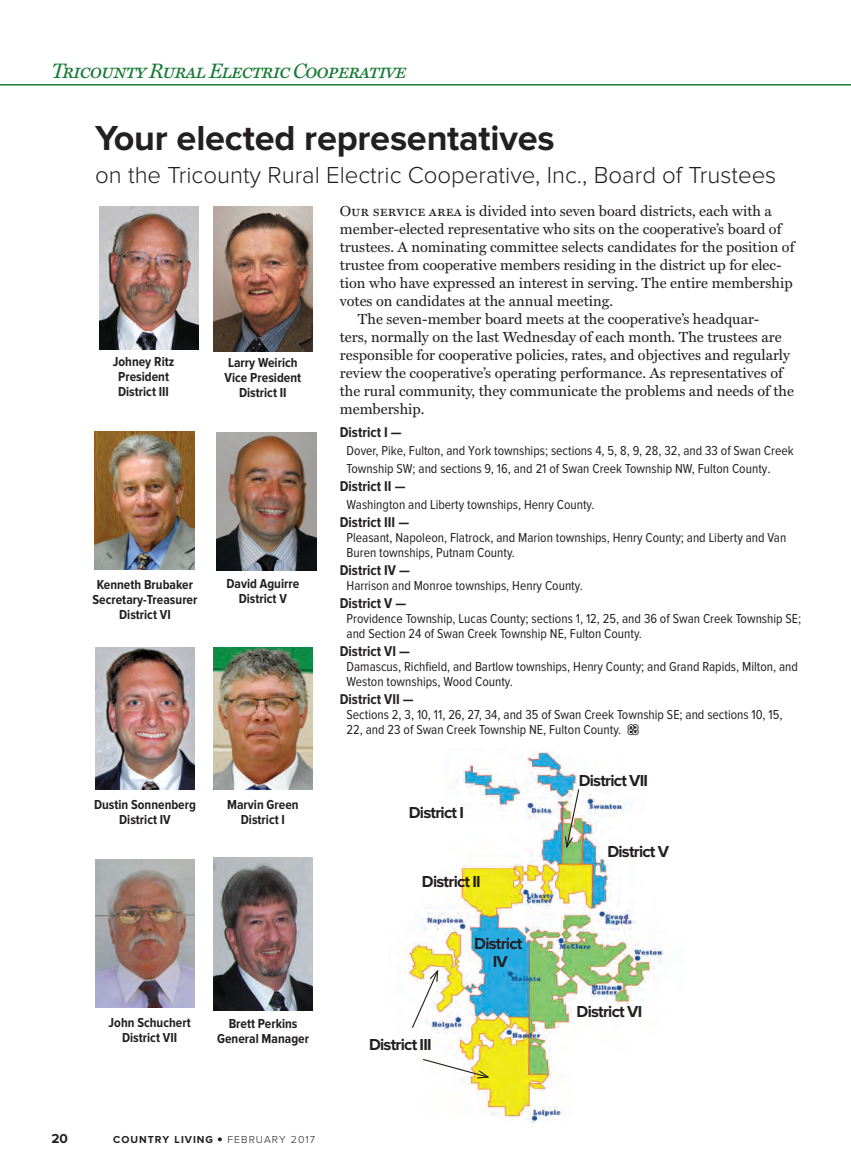
<style>
.page{position:relative;width:851px;height:1175px;background:#fff}
.page>*{position:absolute;margin:0;border:0;box-sizing:border-box;transform-origin:0 0}
.t1{font:700 36px "Proxima Nova";letter-spacing:-.005em;color:#231f20}
.t2{font:300 24px "Proxima Nova";color:#231f20}
.t3{font:21px "Miller Text Italic SC";letter-spacing:-.045em;color:#177b35}
.t4{font:700 16.5px/18px "Proxima Nova";letter-spacing:-.045em;color:#231f20;text-align:center}
.t5{font:14.7px "Miller Text";color:#231f20}
.t6{font:700 14.7px "Proxima Nova Cond";color:#231f20}
.t7{font:13.5px/15px "Proxima Nova Cond";color:#231f20}
.t8{font:700 13.5px/15px "Proxima Nova Cond";color:#231f20;text-align:center}
.t9{font:700 13.5px "Proxima Nova";color:#231f20}
.t10{font:700 10.5px "Proxima Nova";letter-spacing:.095em;color:#231f20}
.s1{font-family:"Miller Text Roman SC"}
.s2{font-size:14.7px}
.s3{font-weight:300;font-size:19.5px}
.s4{font-weight:300}
</style>
<div class="page">
<hr style="left:0;top:84px;width:850px;height:2px;background:#177b35">
<img style="left:399px;top:751px;width:265px;height:371px">
<img style="left:213px;top:857px;width:100px;height:153px">
<img style="left:217px;top:432px;width:99px;height:139px">
<img style="left:95px;top:647px;width:100px;height:143px">
<img style="left:94px;top:431px;width:101px;height:139px">
<img style="left:95px;top:859px;width:100px;height:148px">
<img style="left:100px;top:207px;width:98px;height:142px">
<img style="left:213px;top:207px;width:100px;height:144px">
<img style="left:213px;top:647px;width:100px;height:143px">
<svg style="left:564px;top:788px;width:16px;height:62px"></svg>
<svg style="left:411px;top:968px;width:28px;height:61px"></svg>
<svg style="left:422px;top:1058px;width:69px;height:21px"></svg>
<h3 class="t3" style="left:52px;top:58px;width:357px">Tricounty Rural Electric Cooperative</h3>
<h1 class="t1" style="left:95px;top:121px;width:461px">Your elected representatives</h1>
<h2 class="t2" style="left:95px;top:164px;width:682px">on the Tricounty Rural Electric Cooperative, Inc., Board of Trustees</h2>
<p class="t5" style="left:340px;top:203px;width:433px"><span class="s1">Our service area</span> is divided into seven board districts, each with a</p>
<p class="t5" style="left:340px;top:221px;width:443px">member-elected representative who sits on the cooperative’s board of</p>
<p class="t5" style="left:340px;top:239px;width:456px">trustees. A nominating committee selects candidates for the position of</p>
<p class="t5" style="left:340px;top:256px;width:443px">trustee from cooperative members residing in the district up for elec-</p>
<p class="t5" style="left:340px;top:275px;width:454px">tion who have expressed an interest in serving. The entire membership</p>
<p class="t5" style="left:340px;top:293px;width:275px">votes on candidates at the annual meeting.</p>
<p class="t5" style="left:358px;top:311px;width:403px">The seven-member board meets at the cooperative’s headquar-</p>
<p class="t5" style="left:340px;top:329px;width:443px">ters, normally on the last Wednesday of each month. The trustees are</p>
<p class="t5" style="left:340px;top:347px;width:451px">responsible for cooperative policies, rates, and objectives and regularly</p>
<p class="t5" style="left:340px;top:365px;width:444px">review the cooperative’s operating performance. As representatives of</p>
<p class="t5" style="left:340px;top:382px;width:455px">the rural community, they communicate the problems and needs of the</p>
<p class="t5" style="left:340px;top:400px;width:86px">membership.</p>
<p class="t6" style="left:340px;top:423px;width:63px">District I —</p>
<p class="t7" style="left:346px;top:442px;width:448px;line-height:18px">Dover, Pike, Fulton, and York townships; sections 4, 5, 8, 9, 28, 32, and 33 of Swan Creek<br>Township SW; and sections 9, 16, and 21 of Swan Creek Township NW, Fulton County<span class="s2">.</span></p>
<p class="t6" style="left:340px;top:477px;width:67px">District II —</p>
<p class="t7" style="left:346px;top:497px;width:249px">Washington and Liberty townships, Henry County.</p>
<p class="t6" style="left:340px;top:513px;width:71px">District III —</p>
<p class="t7" style="left:346px;top:530px;width:441px">Pleasant, Napoleon, Flatrock, and Marion townships, Henry County; and Liberty and Van<br>Buren townships, Putnam County.</p>
<p class="t6" style="left:340px;top:561px;width:72px">District IV —</p>
<p class="t7" style="left:346px;top:578px;width:238px">Harrison and Monroe townships, Henry County.</p>
<p class="t6" style="left:340px;top:594px;width:68px">District V —</p>
<p class="t7" style="left:346px;top:611px;width:456px">Providence Township, Lucas County; sections 1, 12, 25, and 36 of Swan Creek Township SE; and Section 24 of Swan Creek Township NE, Fulton County.</p>
<p class="t6" style="left:340px;top:642px;width:72px">District VI —</p>
<p class="t7" style="left:346px;top:659px;width:453px">Damascus, Richfield, and Bartlow townships, Henry County; and Grand Rapids, Milton, and<br>Weston townships, Wood County.</p>
<p class="t6" style="left:340px;top:690px;width:75px">District VII —</p>
<p class="t7" style="left:346px;top:707px;width:437px">Sections 2, 3, 10, 11, 26, 27, 34, and 35 of Swan Creek Township SE; and sections 10, 15,<br>22, and 23 of Swan Creek Township NE, Fulton County.</p>
<p class="t8" style="left:113px;top:355px;width:63px">Johney Ritz<br>President<br>District III</p>
<p class="t8" style="left:225px;top:355px;width:78px">Larry Weirich<br>Vice President<br>District II</p>
<p class="t8" style="left:92px;top:577px;width:106px">Kenneth Brubaker<br>Secretary-Treasurer<br>District VI</p>
<p class="t8" style="left:226px;top:577px;width:74px">David Aguirre<br>District V</p>
<p class="t8" style="left:94px;top:797px;width:103px">Dustin Sonnenberg<br>District IV</p>
<p class="t8" style="left:227px;top:797px;width:73px">Marvin Green<br>District I</p>
<p class="t8" style="left:109px;top:1015px;width:84px">John Schuchert<br>District VII</p>
<p class="t8" style="left:217px;top:1016px;width:93px">Brett Perkins<br>General Manager</p>
<p class="t9" style="left:52px;top:1132px;width:18px">20</p>
<p class="t10" style="left:113px;top:1134px;width:203px">COUNTRY LIVING <span class="s3">•</span> <span class="s4">FEBRUARY 2017</span></p>
<p class="t4" style="left:409px;top:804px;width:57px">District I</p>
<p class="t4" style="left:422px;top:873px;width:60px">District II</p>
<p class="t4" style="left:369px;top:1035px;width:64px">District III</p>
<p class="t4" style="left:474px;top:935px;width:50px">District<br>IV</p>
<p class="t4" style="left:578px;top:772px;width:71px">District VII</p>
<p class="t4" style="left:607px;top:843px;width:63px">District V</p>
<p class="t4" style="left:576px;top:1003px;width:67px">District VI</p>
</div>
